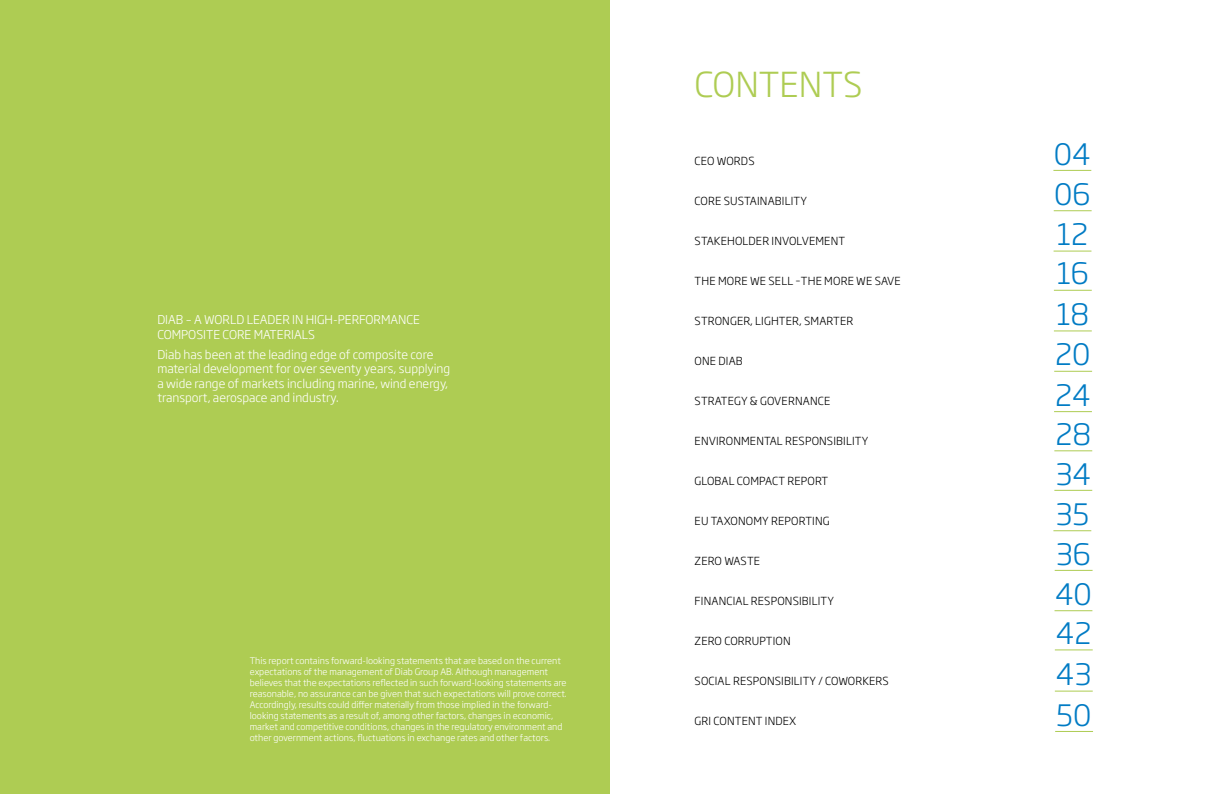
<style>
.page{position:relative;width:1219px;height:794px;background:#fff}
.page>*{position:absolute;margin:0;border:0;box-sizing:border-box;transform-origin:0 0}
.t1{font:300 34px "Soho Gothic Std";color:#aecc53}
.t2{font:300 29.2px/40.3px "Soho Gothic Std";color:#007bc4;text-align:justify}
.t3{font:300 12px/14.4px "Soho Gothic Std";color:#fff}
.t4{font:300 11px "Soho Gothic Std";letter-spacing:.015em;color:#000}
.t5{font:300 9px/11px "Soho Gothic Std";color:#fff}
</style>
<div class="page">
<div style="left:0;top:0;width:609px;height:794px;background:#aecc53"></div>
<hr style="left:1054px;top:210px;width:38px;height:1px;background:#aecc53">
<hr style="left:1054px;top:251px;width:37px;height:1px;background:#aecc53">
<hr style="left:1053px;top:170px;width:38px;height:1px;background:#aecc53">
<hr style="left:1054px;top:290px;width:38px;height:1px;background:#aecc53">
<hr style="left:1054px;top:371px;width:38px;height:1px;background:#aecc53">
<hr style="left:1054px;top:411px;width:38px;height:1px;background:#aecc53">
<hr style="left:1054px;top:331px;width:38px;height:1px;background:#aecc53">
<hr style="left:1054px;top:450px;width:38px;height:1px;background:#aecc53">
<hr style="left:1055px;top:570px;width:37px;height:1px;background:#aecc53">
<hr style="left:1054px;top:610px;width:38px;height:1px;background:#aecc53">
<hr style="left:1054px;top:490px;width:38px;height:1px;background:#aecc53">
<hr style="left:1055px;top:649px;width:38px;height:1px;background:#aecc53">
<hr style="left:1055px;top:731px;width:38px;height:1px;background:#aecc53">
<hr style="left:1055px;top:691px;width:38px;height:1px;background:#aecc53">
<hr style="left:1053px;top:530px;width:38px;height:1px;background:#aecc53">
<h3 class="t3" style="left:157px;top:313px;width:264px">DIAB – A WORLD LEADER IN HIGH-PERFORMANCE<br>COMPOSITE CORE MATERIALS</h3>
<h3 class="t3" style="left:157px;top:347px;width:294px">Diab has been at the leading edge of composite core material development for over seventy years, supplying a wide range of markets including marine, wind energy, transport, aerospace and industry.</h3>
<p class="t5" style="left:250px;top:655px;width:319px">This report contains forward-looking statements that are based on the current expectations of the management of Diab Group AB. Although management believes that the expectations reflected in such forward-looking statements are reasonable, no assurance can be given that such expectations will prove correct.<br>Accordingly, results could differ materially from those implied in the forward&shy;looking statements as a result of, among other factors, changes in economic, market and competitive conditions, changes in the regulatory environment and other government actions, fluctuations in exchange rates and other factors.</p>
<h1 class="t1" style="left:694px;top:64px;width:169px">CONTENTS</h1>
<p class="t4" style="left:695px;top:154px;width:62px">CEO WORDS</p>
<p class="t4" style="left:695px;top:194px;width:114px">CORE SUSTAINABILITY</p>
<p class="t4" style="left:695px;top:234px;width:152px">STAKEHOLDER INVOLVEMENT</p>
<p class="t4" style="left:695px;top:274px;width:208px">THE MORE WE SELL –THE MORE WE SAVE</p>
<p class="t4" style="left:695px;top:314px;width:160px">STRONGER, LIGHTER, SMARTER</p>
<p class="t4" style="left:695px;top:354px;width:50px">ONE DIAB</p>
<p class="t4" style="left:695px;top:394px;width:137px">STRATEGY &amp; GOVERNANCE</p>
<p class="t4" style="left:695px;top:434px;width:175px">ENVIRONMENTAL RESPONSIBILITY</p>
<p class="t4" style="left:695px;top:474px;width:135px">GLOBAL COMPACT REPORT</p>
<p class="t4" style="left:695px;top:514px;width:136px">EU TAXONOMY REPORTING</p>
<p class="t4" style="left:695px;top:554px;width:67px">ZERO WASTE</p>
<p class="t4" style="left:695px;top:594px;width:141px">FINANCIAL RESPONSIBILITY</p>
<p class="t4" style="left:695px;top:634px;width:98px">ZERO CORRUPTION</p>
<p class="t4" style="left:695px;top:674px;width:196px">SOCIAL RESPONSIBILITY / COWORKERS</p>
<p class="t4" style="left:695px;top:714px;width:103px">GRI CONTENT INDEX</p>
<h2 class="t2" style="left:1054px;top:134px;width:38px">04<br>06<br>12</h2>
<h2 class="t2" style="left:1057px;top:254px;width:34px">16</h2>
<h2 class="t2" style="left:1055px;top:295px;width:38px;line-height:39.8px">18<br>20<br>24<br>28<br>34</h2>
<h2 class="t2" style="left:1055px;top:494px;width:35px">35</h2>
<h2 class="t2" style="left:1055px;top:534px;width:38px">36<br>40<br>42<br>43<br>50</h2>
</div>
